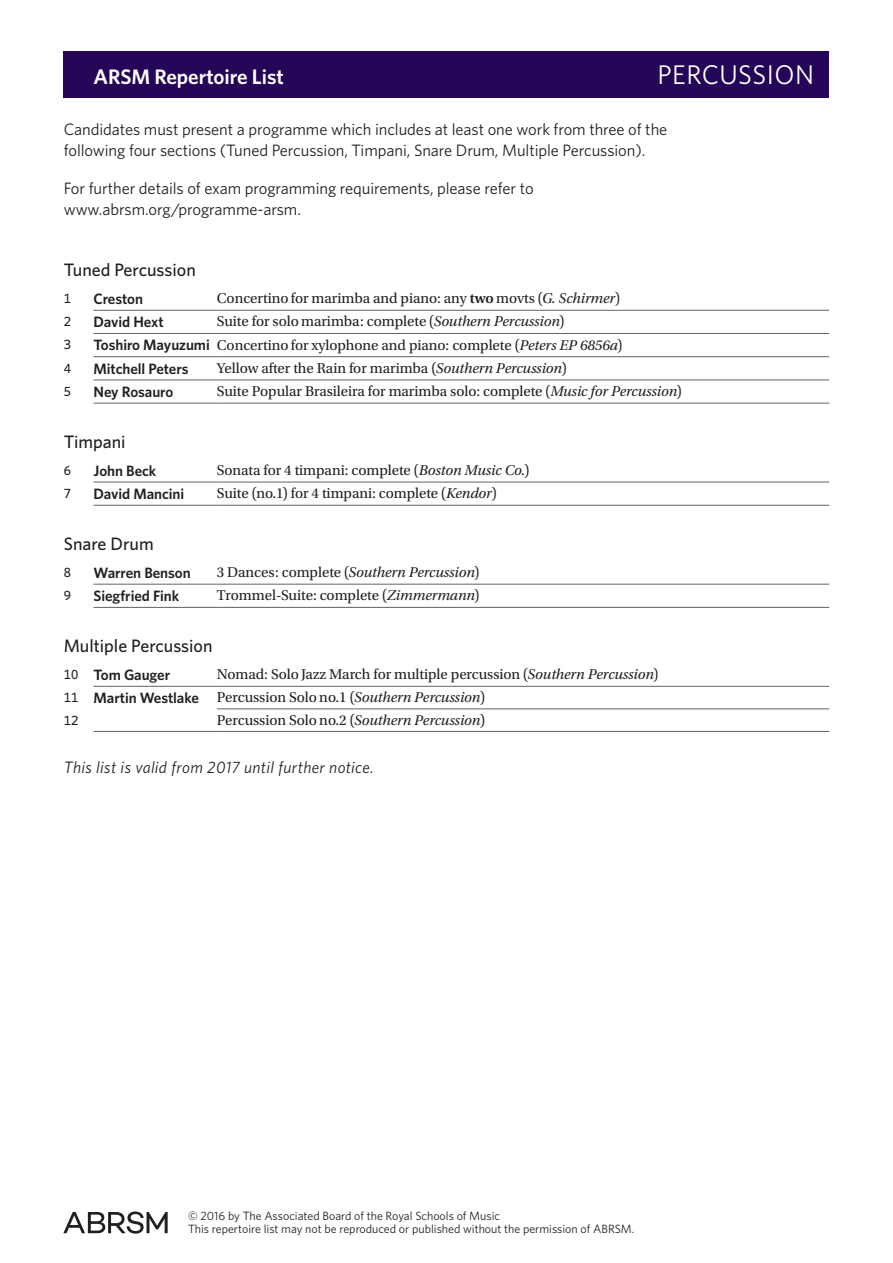
<style>
.page{position:relative;width:893px;height:1263px;background:#fff}
.page>*{position:absolute;margin:0;border:0;box-sizing:border-box;transform-origin:0 0}
.t1{font:27px "Whitney";letter-spacing:.015em;color:#fff}
.t2{font:600 21px "Whitney";letter-spacing:-.005em;color:#fff}
.H2_Subheads{font:500 18px "Whitney";color:#231f20}
.Instructions{font:16.5px/21.5px "Whitney";letter-spacing:-.005em;color:#231f20}
.Instructions-2{font:italic 16.5px "Whitney";letter-spacing:.02em;color:#231f20}
.Pieces_general{font:15px "Utopia Std";letter-spacing:-.005em;color:#231f20}
.Composers{font:600 15px "Whitney";letter-spacing:-.005em;color:#231f20}
.Pieces_numbers{font:500 13.5px "Whitney";color:#231f20}
.t3{font:12px/12.8px "Whitney";color:#231f20}
.s1{font-weight:600}
.s2{font-style:italic}
</style>
<div class="page">
<svg style="left:63px;top:1211px;width:105px;height:22px"></svg>
<hr style="left:94px;top:310px;width:123px;height:1px;background:#636366">
<hr style="left:217px;top:310px;width:612px;height:1px;background:#636366">
<hr style="left:94px;top:333px;width:123px;height:1px;background:#636366">
<hr style="left:217px;top:333px;width:612px;height:1px;background:#636366">
<hr style="left:94px;top:356px;width:123px;height:1px;background:#636366">
<hr style="left:217px;top:356px;width:612px;height:1px;background:#636366">
<hr style="left:94px;top:380px;width:123px;height:1px;background:#636366">
<hr style="left:217px;top:380px;width:612px;height:1px;background:#636366">
<hr style="left:94px;top:403px;width:123px;height:1px;background:#636366">
<hr style="left:217px;top:403px;width:612px;height:1px;background:#636366">
<hr style="left:94px;top:482px;width:123px;height:1px;background:#636366">
<hr style="left:217px;top:482px;width:612px;height:1px;background:#636366">
<hr style="left:94px;top:505px;width:123px;height:1px;background:#636366">
<hr style="left:217px;top:505px;width:612px;height:1px;background:#636366">
<hr style="left:94px;top:584px;width:123px;height:1px;background:#636366">
<hr style="left:217px;top:584px;width:612px;height:1px;background:#636366">
<hr style="left:94px;top:607px;width:123px;height:1px;background:#636366">
<hr style="left:217px;top:607px;width:612px;height:1px;background:#636366">
<hr style="left:94px;top:686px;width:123px;height:1px;background:#636366">
<hr style="left:217px;top:686px;width:612px;height:1px;background:#636366">
<hr style="left:217px;top:709px;width:612px;height:1px;background:#636366">
<hr style="left:94px;top:731px;width:123px;height:1px;background:#636366">
<hr style="left:217px;top:731px;width:612px;height:1px;background:#636366">
<div style="left:64px;top:51px;width:765px;height:47px;background:#240557"></div>
<h1 class="t2" style="left:94px;top:63px;width:192px">ARSM Repertoire List</h1>
<h1 class="t1" style="left:657px;top:56px;width:158px">PERCUSSION</h1>
<p class="Instructions" style="left:64px;top:118px;width:605px">Candidates must present a programme which includes at least one work from three of the following four sections (Tuned Percussion, Timpani, Snare Drum, Multiple Percussion).</p>
<p class="Instructions" style="left:64px;top:177px;width:471px">For further details of exam programming requirements, please refer to www.abrsm.org/programme-arsm.</p>
<p class="H2_Subheads" style="left:64px;top:258px;width:134px">Tuned Percussion</p>
<p class="Pieces_numbers" style="left:64px;top:289px;width:9px">1</p>
<p class="Composers" style="left:94px;top:289px;width:51px">Creston</p>
<p class="Pieces_general" style="left:217px;top:290px;width:405px">Concertino for marimba and piano: any <span class="s1">two</span> movts (<span class="s2">G. Schirmer</span>)</p>
<p class="Pieces_numbers" style="left:64px;top:312px;width:9px">2</p>
<p class="Composers" style="left:94px;top:312px;width:72px">David Hext</p>
<p class="Pieces_general" style="left:217px;top:313px;width:349px">Suite for solo marimba: complete (<span class="s2">Southern Percussion</span>)</p>
<p class="Pieces_numbers" style="left:64px;top:336px;width:9px">3</p>
<p class="Composers" style="left:94px;top:335px;width:118px">Toshiro Mayuzumi</p>
<p class="Pieces_general" style="left:217px;top:337px;width:407px">Concertino for xylophone and piano: complete (<span class="s2">Peters EP 6856a</span>)</p>
<p class="Pieces_numbers" style="left:64px;top:359px;width:9px">4</p>
<p class="Composers" style="left:94px;top:358px;width:96px">Mitchell Peters</p>
<p class="Pieces_general" style="left:217px;top:360px;width:351px">Yellow after the Rain for marimba (<span class="s2">Southern Percussion</span>)</p>
<p class="Pieces_numbers" style="left:64px;top:382px;width:9px">5</p>
<p class="Composers" style="left:94px;top:382px;width:81px">Ney Rosauro</p>
<p class="Pieces_general" style="left:217px;top:383px;width:466px">Suite Popular Brasileira for marimba solo: complete (<span class="s2">Music for Percussion</span>)</p>
<p class="H2_Subheads" style="left:64px;top:430px;width:63px">Timpani</p>
<p class="Pieces_numbers" style="left:64px;top:461px;width:9px">6</p>
<p class="Composers" style="left:94px;top:460px;width:64px">John Beck</p>
<p class="Pieces_general" style="left:217px;top:462px;width:314px">Sonata for 4 timpani: complete (<span class="s2">Boston Music Co.</span>)</p>
<p class="Pieces_numbers" style="left:64px;top:484px;width:9px">7</p>
<p class="Composers" style="left:94px;top:484px;width:92px">David Mancini</p>
<p class="Pieces_general" style="left:217px;top:485px;width:281px">Suite (no.1) for 4 timpani: complete (<span class="s2">Kendor</span>)</p>
<p class="H2_Subheads" style="left:64px;top:532px;width:92px">Snare Drum</p>
<p class="Pieces_numbers" style="left:64px;top:563px;width:9px">8</p>
<p class="Composers" style="left:94px;top:563px;width:99px">Warren Benson</p>
<p class="Pieces_general" style="left:217px;top:564px;width:264px">3 Dances: complete (<span class="s2">Southern Percussion</span>)</p>
<p class="Pieces_numbers" style="left:64px;top:586px;width:9px">9</p>
<p class="Composers" style="left:94px;top:586px;width:87px">Siegfried Fink</p>
<p class="Pieces_general" style="left:217px;top:587px;width:264px">Trommel-Suite: complete (<span class="s2">Zimmermann</span>)</p>
<p class="H2_Subheads" style="left:64px;top:634px;width:150px">Multiple Percussion</p>
<p class="Pieces_numbers" style="left:64px;top:665px;width:16px">10</p>
<p class="Composers" style="left:94px;top:665px;width:78px">Tom Gauger</p>
<p class="Pieces_general" style="left:217px;top:666px;width:443px">Nomad: Solo Jazz March for multiple percussion (<span class="s2">Southern Percussion</span>)</p>
<p class="Pieces_numbers" style="left:64px;top:688px;width:16px">11</p>
<p class="Composers" style="left:94px;top:688px;width:107px">Martin Westlake</p>
<p class="Pieces_general" style="left:217px;top:689px;width:270px">Percussion Solo no.1 (<span class="s2">Southern Percussion</span>)</p>
<p class="Pieces_numbers" style="left:64px;top:711px;width:16px">12</p>
<p class="Pieces_general" style="left:217px;top:712px;width:270px">Percussion Solo no.2 (<span class="s2">Southern Percussion</span>)</p>
<p class="Instructions-2" style="left:64px;top:756px;width:312px">This list is valid from 2017 until further notice.</p>
<p class="t3" style="left:188px;top:1209px;width:448px">© 2016 by The Associated Board of the Royal Schools of Music<br>This repertoire list may not be reproduced or published without the permission of ABRSM.</p>
</div>
